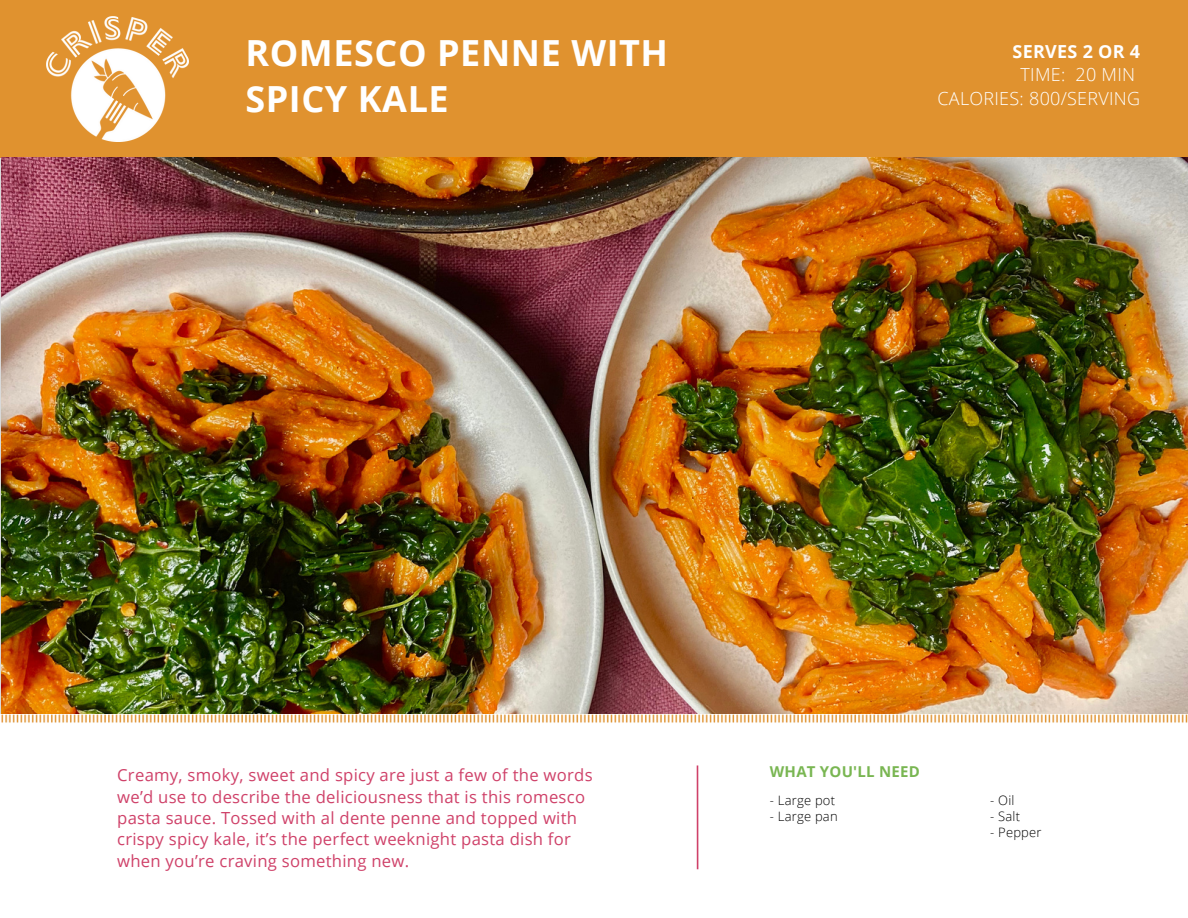
<style>
.page{position:relative;width:1188px;height:918px;background:#fff}
.page>*{position:absolute;margin:0;border:0;box-sizing:border-box;transform-origin:0 0}
.t1{font:700 36px "Open Sans";letter-spacing:.015em;color:#fff}
.t2{font:300 18px "Open Sans";letter-spacing:.015em;color:#fff}
.t3{font:700 18px "Open Sans";letter-spacing:.015em;color:#fff}
.t4{font:16.65px/21.3px "Open Sans";letter-spacing:.015em;color:#cf4169}
.t5{font:700 15px "Open Sans";letter-spacing:.015em;color:#79b652}
.t6{font:300 13.05px "Open Sans";letter-spacing:.015em;color:#000}
</style>
<div class="page">
<img style="left:1px;top:714px;width:1187px;height:81px">
<div style="left:0;top:0;width:1188px;height:157px;background:#e0922f"></div>
<img style="left:46px;top:16px;width:142px;height:125px">
<svg style="left:697px;top:765px;width:2px;height:105px"></svg>
<img style="left:1px;top:157px;width:1187px;height:557px">
<p class="t1" style="left:245px;top:27px;width:424px">ROMESCO PENNE WITH</p>
<p class="t1" style="left:245px;top:73px;width:205px">SPICY KALE</p>
<p class="t3" style="left:1013px;top:39px;width:129px">SERVES 2 OR 4</p>
<p class="t2" style="left:1021px;top:62px;width:116px">TIME: 20 MIN</p>
<p class="t2" style="left:938px;top:85px;width:204px">CALORIES: 800/SERVING</p>
<p class="t4" style="left:117px;top:764px;width:477px">Creamy, smoky, sweet and spicy are just a few of the words we’d use to describe the deliciousness that is this romesco pasta sauce. Tossed with al dente penne and topped with crispy spicy kale, it’s the perfect weeknight pasta dish for when you’re craving something new.</p>
<p class="t5" style="left:770px;top:761px;width:151px">WHAT YOU'LL NEED</p>
<p class="t6" style="left:770px;top:791px;width:67px">- Large pot</p>
<p class="t6" style="left:770px;top:807px;width:69px">- Large pan</p>
<p class="t6" style="left:990px;top:791px;width:26px">- Oil</p>
<p class="t6" style="left:990px;top:807px;width:31px">- Salt</p>
<p class="t6" style="left:990px;top:823px;width:53px">- Pepper</p>
</div>
